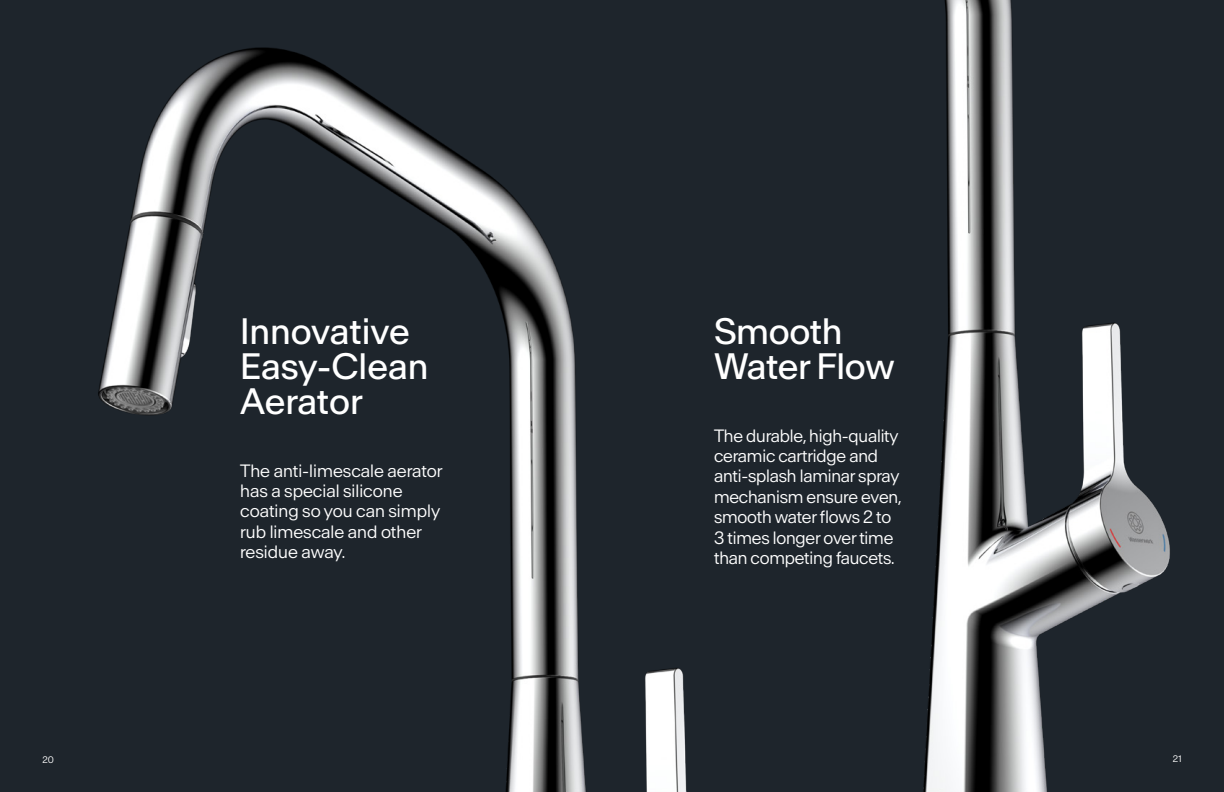
<style>
.page{position:relative;width:1224px;height:792px;background:#fff}
.page>*{position:absolute;margin:0;border:0;box-sizing:border-box;transform-origin:0 0}
.t1{font:35px/35px "Antarctica";letter-spacing:-.01em;color:#fff}
.t2{font:300 17px/20.4px "Antarctica";letter-spacing:-.01em;color:#fff}
.t3{font:300 9px "Antarctica";color:#fff}
</style>
<div class="page">
<img style="left:999px;top:0;width:225px;height:792px">
<img style="left:0;top:0;width:999px;height:792px">
<h1 class="t1" style="left:240px;top:315px;width:190px">Innovative<br>Easy-Clean<br>Aerator</h1>
<p class="t2" style="left:240px;top:460px;width:204px">The anti-limescale aerator has a special silicone coating so you can simply rub limescale and other residue away.</p>
<h1 class="t1" style="left:714px;top:315px;width:182px">Smooth<br>Water Flow</h1>
<p class="t2" style="left:714px;top:425px;width:189px">The durable, high-quality ceramic cartridge and anti-splash laminar spray mechanism ensure even, smooth water flows 2 to<br>3 times longer over time than competing faucets.</p>
<p class="t3" style="left:43px;top:753px;width:13px">20</p>
<p class="t3" style="left:1173px;top:753px;width:10px">21</p>
</div>
